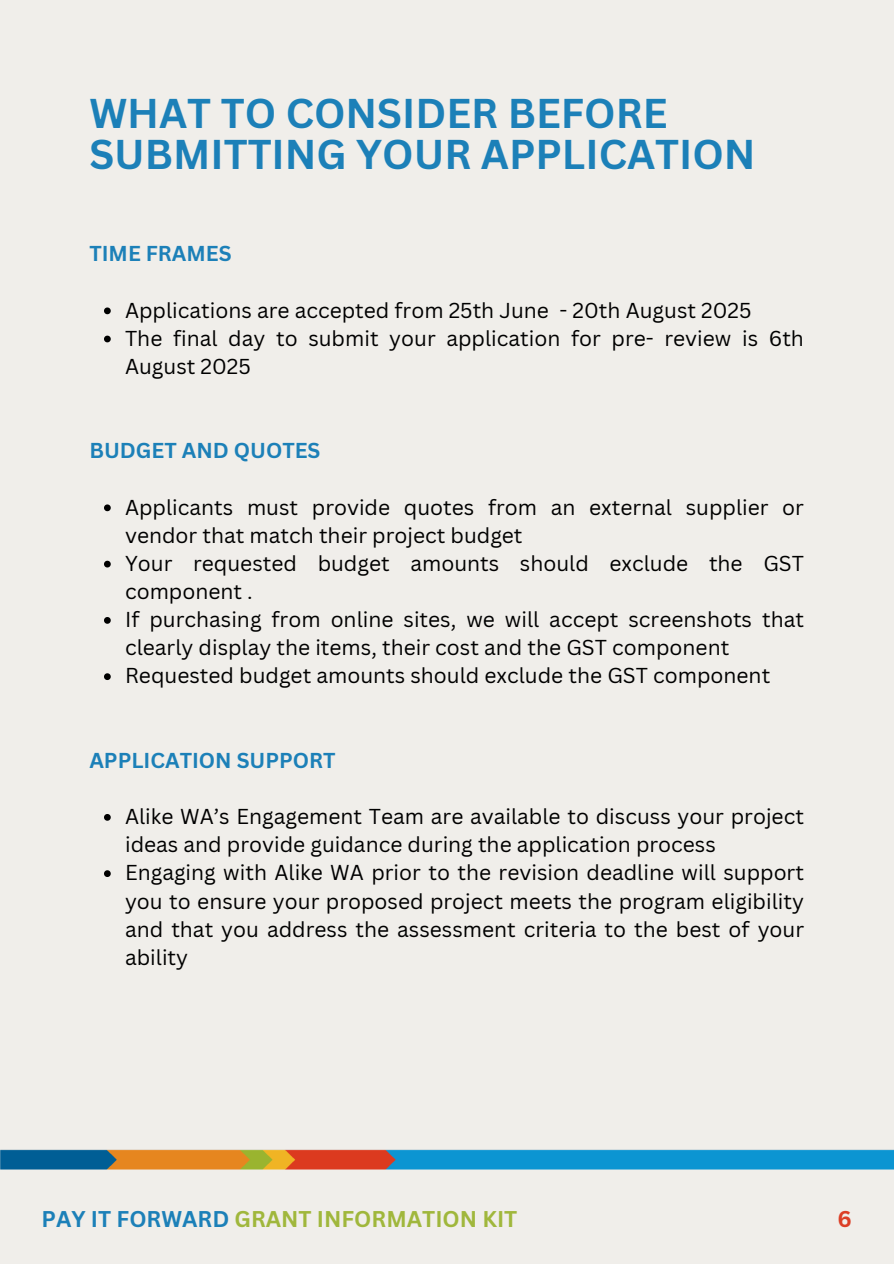
<style>
.page{position:relative;width:894px;height:1264px;background:#fff}
.page>*{position:absolute;margin:0;border:0;box-sizing:border-box;transform-origin:0 0}
.t1{font:700 40.5px/40.5px "Canva Sans";color:#1c80b8}
.t2{font:700 22.2px "Canva Sans";color:#a0b73c}
.t3{font:700 22.2px "Canva Sans";color:#dc3f26}
.t4{font:21px/28.2px "Canva Sans";color:#000}
.t5{font:700 21px "Canva Sans";color:#1c80b8}
.s1{color:#1c80b8}
</style>
<div class="page">
<div style="left:0;top:0;width:893px;height:1263px;background:#f0eeea"></div>
<img style="left:0;top:1149px;width:893px;height:21px">
<svg style="left:104px;top:307px;width:7px;height:7px"></svg>
<svg style="left:104px;top:335px;width:7px;height:7px"></svg>
<svg style="left:104px;top:504px;width:7px;height:7px"></svg>
<svg style="left:104px;top:560px;width:7px;height:7px"></svg>
<svg style="left:104px;top:617px;width:7px;height:6px"></svg>
<svg style="left:104px;top:673px;width:7px;height:7px"></svg>
<svg style="left:104px;top:814px;width:7px;height:6px"></svg>
<svg style="left:104px;top:870px;width:7px;height:7px"></svg>
<p class="t1" style="left:89px;top:92px;width:667px">WHAT TO CONSIDER BEFORE<br>SUBMITTING YOUR APPLICATION</p>
<p class="t5" style="left:89px;top:239px;width:144px">TIME FRAMES</p>
<h2 class="t4" style="left:125px;top:295px;width:627px">Applications are accepted from 25th June - 20th August 2025</h2>
<p class="t4" style="left:125px;top:323px;width:680px">The final day to submit your application for pre- review is 6th<br>August 2025</p>
<p class="t5" style="left:89px;top:436px;width:232px">BUDGET AND QUOTES</p>
<p class="t4" style="left:125px;top:492px;width:680px">Applicants must provide quotes from an external supplier or vendor that match their project budget</p>
<p class="t4" style="left:125px;top:548px;width:680px">Your requested budget amounts should exclude the GST component .</p>
<h2 class="t4" style="left:125px;top:605px;width:680px">If purchasing from online sites, we will accept screenshots that clearly display the items, their cost and the GST component</h2>
<p class="t4" style="left:125px;top:661px;width:646px">Requested budget amounts should exclude the GST component</p>
<p class="t5" style="left:89px;top:745px;width:248px">APPLICATION SUPPORT</p>
<p class="t4" style="left:125px;top:801px;width:680px">Alike WA’s Engagement Team are available to discuss your project ideas and provide guidance during the application process</p>
<h2 class="t4" style="left:125px;top:858px;width:680px;text-align:justify">Engaging with Alike WA prior to the revision deadline will support you to ensure your proposed project meets the program eligibility and that you address the assessment criteria to the best of your ability</h2>
<h1 class="t2" style="left:42px;top:1203px;width:477px"><span class="s1">PAY IT FORWARD</span> GRANT INFORMATION KIT</h1>
<h2 class="t3" style="left:837px;top:1203px;width:16px">6</h2>
</div>
